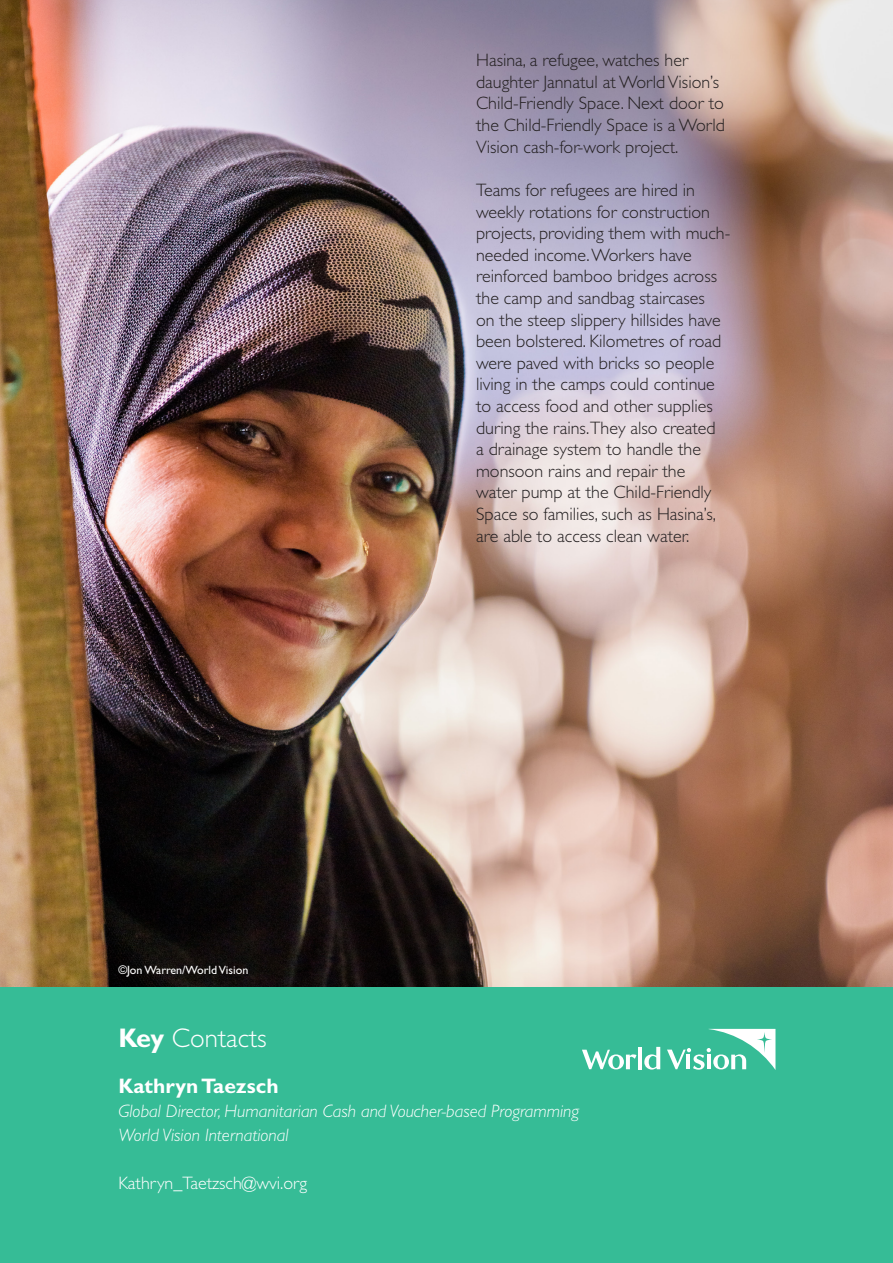
<style>
.page{position:relative;width:893px;height:1263px;background:#fff}
.page>*{position:absolute;margin:0;border:0;box-sizing:border-box;transform-origin:0 0}
.t1{font:300 27px "Gill Sans Std";color:#fff}
.t2{font:700 21px "Gill Sans Std";color:#fff}
.t3{font:300 18px/21.6px "Gill Sans Std";color:#231f20}
.t4{font:italic 300 18px "Gill Sans Std";color:#fff}
.t5{font:300 18px "Gill Sans Std";color:#fff}
.t6{font:12px "Gill Sans Std";color:#fff}
.s1{font-weight:700}
</style>
<div class="page">
<img style="left:0;top:0;width:893px;height:987px">
<div style="left:0;top:987px;width:893px;height:276px;background:#36bc96"></div>
<hr style="left:638px;top:1047px;width:4px;height:22px;background:#fff">
<svg style="left:582px;top:1050px;width:54px;height:19px"></svg>
<svg style="left:667px;top:1029px;width:108px;height:41px"></svg>
<svg style="left:644px;top:1047px;width:16px;height:22px"></svg>
<p class="t6" style="left:118px;top:963px;width:132px">©Jon Warren/World Vision</p>
<p class="t3" style="left:476px;top:50px;width:250px">Hasina, a refugee, watches her daughter Jannatul at World Vision’s Child-Friendly Space. Next door to the Child-Friendly Space is a World Vision cash-for-work project.</p>
<p class="t3" style="left:476px;top:179px;width:256px">Teams for refugees are hired in weekly rotations for construction projects, providing them with much&shy;needed income. Workers have reinforced bamboo bridges across the camp and sandbag staircases<br>on the steep slippery hillsides have been bolstered. Kilometres of road were paved with bricks so people living in the camps could continue to access food and other supplies during the rains.They also created<br>a drainage system to handle the monsoon rains and repair the</p>
<p class="t3" style="left:476px;top:482px;width:241px">water pump at the Child-Friendly<br>Space so families, such as Hasina’s, are able to access clean water.</p>
<p class="t1" style="left:118px;top:1023px;width:150px"><span class="s1">Key</span> Contacts</p>
<p class="t2" style="left:118px;top:1073px;width:162px">Kathryn Taezsch</p>
<p class="t4" style="left:118px;top:1101px;width:462px">Global Director, Humanitarian Cash and Voucher-based Programming</p>
<p class="t4" style="left:118px;top:1125px;width:172px">World Vision International</p>
<p class="t5" style="left:118px;top:1173px;width:190px">Kathryn_Taetzsch@wvi.org</p>
</div>
